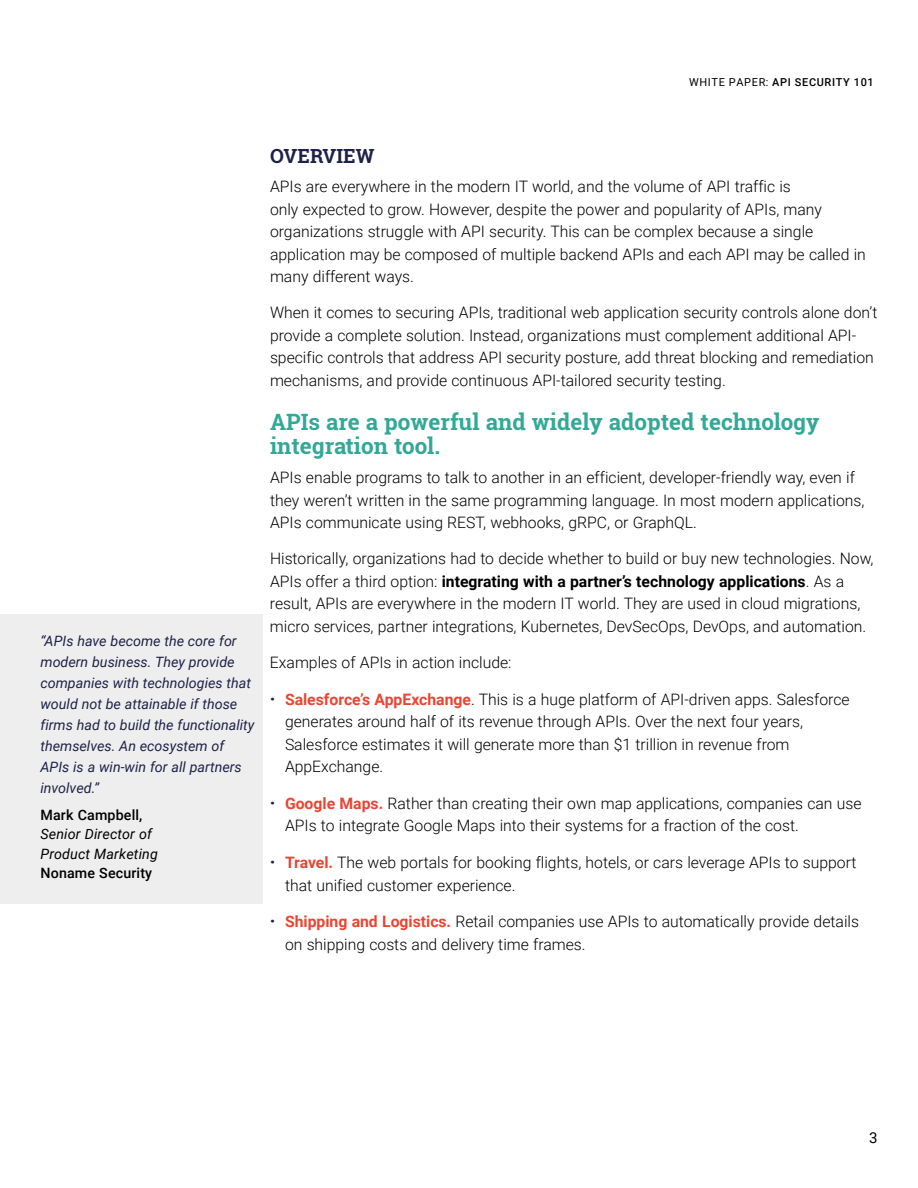
<style>
.page{position:relative;width:918px;height:1188px;background:#fff}
.page>*{position:absolute;margin:0;border:0;box-sizing:border-box;transform-origin:0 0}
.t1{font:700 22.5px/24px "Roboto Slab";color:#33a896}
.t2{font:700 19.5px "Roboto Slab";color:#1e2248}
.t3{font:300 15.75px/22.5px "Roboto";color:#000}
.t4{font:15px "Roboto";color:#000}
.t5{font:italic 14.25px/21px "Roboto";color:#1e2248}
.t6{font:italic 14.25px/19.5px "Roboto";letter-spacing:.01em;color:#000}
.t7{font:500 14.25px "Roboto";letter-spacing:.01em;color:#000}
.t8{font:500 10.95px "Roboto";letter-spacing:.06em;color:#000}
.s1{font-weight:400}
.s2{font-weight:700}
.s3{font-weight:700;font-size:19.5px;color:#1e2248}
.s4{font-weight:700;color:#ea4532}
</style>
<div class="page">
<div style="left:0;top:614px;width:262px;height:289px;background:#eee"></div>
<p class="t8" style="left:689px;top:75px;width:186px"><span class="s1">WHITE PAPER:</span> API SECURITY 101</p>
<p class="t5" style="left:40px;top:630px;width:215px">“APIs have become the core for modern business. They provide companies with technologies that would not be attainable if those firms had to build the functionality themselves. An ecosystem of<br>APIs is a win-win for all partners involved.”</p>
<p class="t7" style="left:40px;top:805px;width:103px">Mark Campbell,</p>
<p class="t6" style="left:40px;top:824px;width:119px">Senior Director of<br>Product Marketing</p>
<p class="t7" style="left:40px;top:863px;width:113px">Noname Security</p>
<p class="t2" style="left:270px;top:143px;width:106px">OVERVIEW</p>
<p class="t3" style="left:270px;top:175px;width:597px">APIs are everywhere in the modern IT world, and the volume of API traffic is<br>only expected to grow. However, despite the power and popularity of APIs, many organizations struggle with API security. This can be complex because a single application may be composed of multiple backend APIs and each API may be called in many different ways.</p>
<p class="t3" style="left:270px;top:301px;width:609px">When it comes to securing APIs, traditional web application security controls alone don’t provide a complete solution. Instead, organizations must complement additional API&shy;specific controls that address API security posture, add threat blocking and remediation mechanisms, and provide continuous API-tailored security testing.</p>
<h1 class="t1" style="left:270px;top:410px;width:551px">APIs are a powerful and widely adopted technology integration tool.</h1>
<p class="t3" style="left:270px;top:466px;width:596px">APIs enable programs to talk to another in an efficient, developer-friendly way, even if they weren’t written in the same programming language. In most modern applications,<br>APIs communicate using REST, webhooks, gRPC, or GraphQL.</p>
<p class="t3" style="left:270px;top:547px;width:605px">Historically, organizations had to decide whether to build or buy new technologies. Now, APIs offer a third option: <span class="s2">integrating with a partner’s technology applications</span>. As a result, APIs are everywhere in the modern IT world. They are used in cloud migrations, micro services, partner integrations, Kubernetes, DevSecOps, DevOps, and automation.</p>
<p class="t3" style="left:270px;top:650px;width:243px">Examples of APIs in action include:</p>
<p class="t3" style="left:285px;top:687px;width:566px;text-indent:-15px"><span class="s3">‧</span> <span class="s4">Salesforce’s AppExchange</span>. This is a huge platform of API-driven apps. Salesforce generates around half of its revenue through APIs. Over the next four years, Salesforce estimates it will generate more than $1 trillion in revenue from AppExchange.</p>
<p class="t3" style="left:285px;top:791px;width:578px;text-indent:-15px"><span class="s3">‧</span> <span class="s4">Google Maps.</span> Rather than creating their own map applications, companies can use<br>APIs to integrate Google Maps into their systems for a fraction of the cost.</p>
<p class="t3" style="left:285px;top:851px;width:573px;text-indent:-15px"><span class="s3">‧</span> <span class="s4">Travel.</span> The web portals for booking flights, hotels, or cars leverage APIs to support that unified customer experience.</p>
<p class="t3" style="left:285px;top:910px;width:576px;text-indent:-15px"><span class="s3">‧</span> <span class="s4">Shipping and Logistics.</span> Retail companies use APIs to automatically provide details on shipping costs and delivery time frames.</p>
<p class="t4" style="left:869px;top:1128px;width:10px">3</p>
</div>
